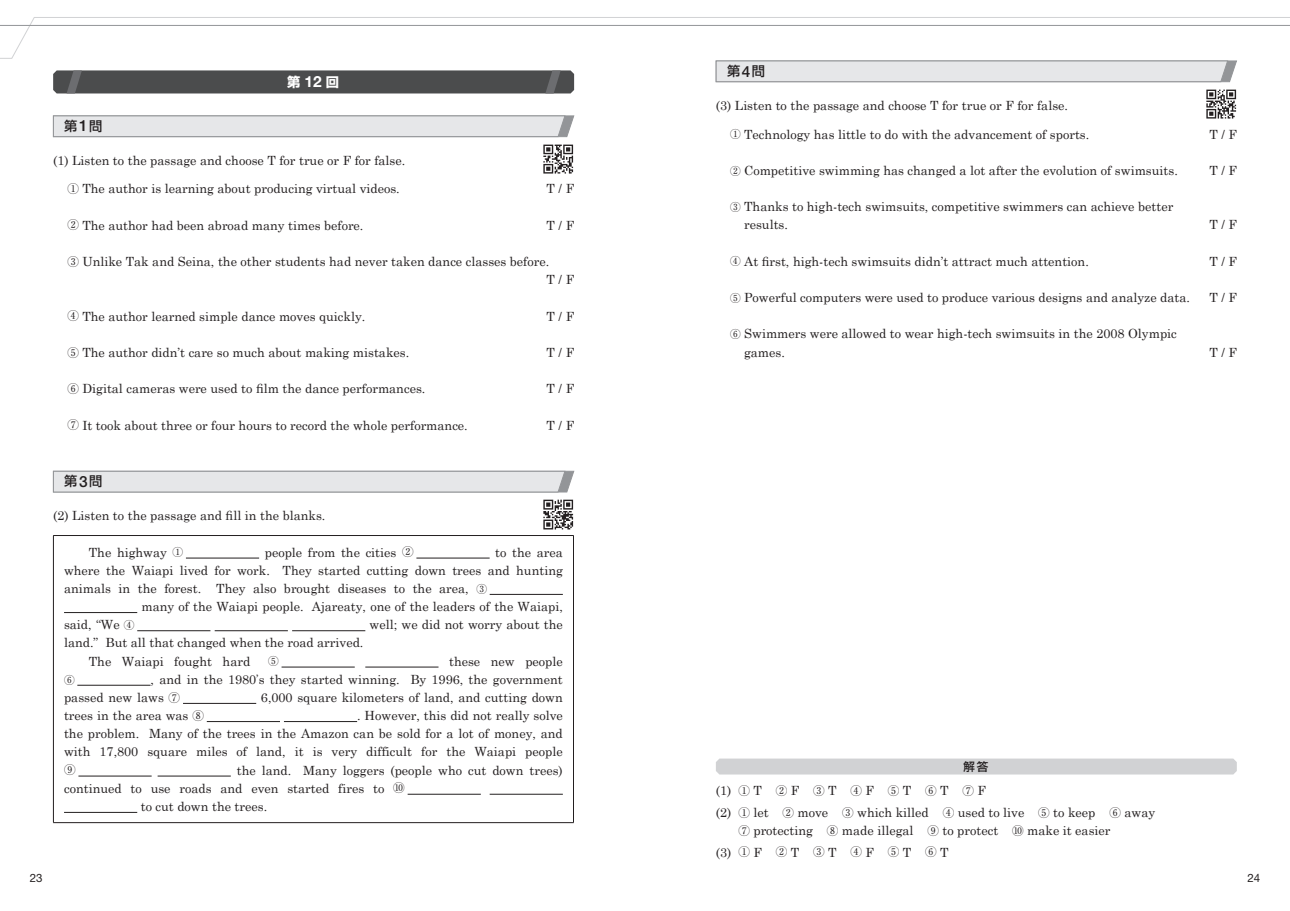
<style>
.page{position:relative;width:1290px;height:911px;background:#fff}
.page>*{position:absolute;margin:0;border:0;box-sizing:border-box;transform-origin:0 0}
.t1{font:500 13.25px "Shin Go Pro";color:#231f20}
.t2{font:700 13.25px "Shin Go Pro";color:#fff}
.t3{font:12.62px/18.1px "Century Schoolbook";color:#231f20}
.t4{font:11.5px "Ryumin Pro";color:#231f20}
.t5{font:11.5px "Helvetica Neue LT Std";color:#231f20}
.t6{font:500 11.5px "Shin Go Pro";color:#231f20}
.t7{font:10.62px "Ryumin Pro";color:#231f20}
.s1{font-family:"Helvetica Neue LT Std";font-size:15.38px}
.s2{font-family:"Ryumin Pro";font-size:11.5px}
.s3{font-family:"Ryumin Pro";font-size:10.62px}
.s4{font-size:11.5px}
.s5{font-family:"Century Schoolbook";font-size:12.62px}
</style>
<div class="page">
<svg style="left:53px;top:70px;width:521px;height:23px;background:#4f5051"></svg>
<svg style="left:53px;top:115px;width:521px;height:22px;background:#dcdddf"></svg>
<img style="left:543px;top:144px;width:31px;height:30px">
<svg style="left:53px;top:471px;width:521px;height:21px;background:#dfe0e2"></svg>
<img style="left:543px;top:499px;width:31px;height:31px">
<hr style="left:53px;top:535px;width:521px;height:1px;background:#231f20">
<hr style="left:53px;top:536px;width:1px;height:286px;background:#231f20">
<hr style="left:573px;top:536px;width:1px;height:286px;background:#231f20">
<hr style="left:53px;top:822px;width:521px;height:1px;background:#231f20">
<hr style="left:186px;top:558px;width:73px;height:1px;background:#231f20">
<hr style="left:416px;top:558px;width:74px;height:1px;background:#231f20">
<hr style="left:490px;top:594px;width:73px;height:1px;background:#231f20">
<hr style="left:64px;top:612px;width:73px;height:1px;background:#231f20">
<hr style="left:137px;top:630px;width:73px;height:1px;background:#231f20">
<hr style="left:215px;top:630px;width:73px;height:1px;background:#231f20">
<hr style="left:292px;top:630px;width:73px;height:1px;background:#231f20">
<hr style="left:282px;top:667px;width:73px;height:1px;background:#231f20">
<hr style="left:365px;top:667px;width:73px;height:1px;background:#231f20">
<hr style="left:77px;top:685px;width:74px;height:1px;background:#231f20">
<hr style="left:183px;top:703px;width:73px;height:1px;background:#231f20">
<hr style="left:207px;top:721px;width:73px;height:1px;background:#231f20">
<hr style="left:284px;top:721px;width:73px;height:1px;background:#231f20">
<hr style="left:78px;top:775px;width:74px;height:1px;background:#231f20">
<hr style="left:158px;top:775px;width:73px;height:1px;background:#231f20">
<hr style="left:408px;top:794px;width:73px;height:1px;background:#231f20">
<hr style="left:490px;top:794px;width:73px;height:1px;background:#231f20">
<hr style="left:64px;top:812px;width:73px;height:1px;background:#231f20">
<svg style="left:715px;top:60px;width:522px;height:22px;background:#dcdde0"></svg>
<img style="left:1206px;top:89px;width:31px;height:30px">
<div style="left:716px;top:758px;width:521px;height:16px;background:#d1d2d4"></div>
<svg style="left:0;top:17px;width:645px;height:42px"></svg>
<hr style="left:0;top:25px;width:645px;height:1px;background:#939598">
<hr style="left:645px;top:25px;width:645px;height:1px;background:#939598">
<hr style="left:645px;top:17px;width:645px;height:1px;background:#d1d2d4">
<p class="t2" style="left:287px;top:71px;width:53px">第<span class="s1">12</span>回</p>
<p class="t1" style="left:64px;top:115px;width:40px">第<span class="s1">1</span>問</p>
<p class="t3" style="left:53px;top:151px;width:354px">(1) Listen to the passage and choose T for true or F for false.</p>
<p class="t3" style="left:67px;top:179px;width:334px"><span class="s2">①</span> The author is learning about producing virtual videos.</p>
<p class="t3" style="left:547px;top:179px;width:29px">T / F</p>
<p class="t3" style="left:67px;top:216px;width:298px"><span class="s2">②</span> The author had been abroad many times before.</p>
<p class="t3" style="left:547px;top:216px;width:29px">T / F</p>
<p class="t3" style="left:547px;top:252px;width:29px;text-indent:-479px"><span class="s2">③</span> Unlike Tak and Seina, the other students had never taken dance classes before.<br>T / F</p>
<p class="t3" style="left:67px;top:307px;width:299px"><span class="s2">④</span> The author learned simple dance moves quickly.</p>
<p class="t3" style="left:547px;top:307px;width:29px">T / F</p>
<p class="t3" style="left:67px;top:343px;width:343px"><span class="s2">⑤</span> The author didn’t care so much about making mistakes.</p>
<p class="t3" style="left:547px;top:343px;width:29px">T / F</p>
<p class="t3" style="left:67px;top:379px;width:360px"><span class="s2">⑥</span> Digital cameras were used to film the dance performances.</p>
<p class="t3" style="left:547px;top:379px;width:29px">T / F</p>
<p class="t3" style="left:67px;top:416px;width:402px"><span class="s2">⑦</span> It took about three or four hours to record the whole performance.</p>
<p class="t3" style="left:547px;top:416px;width:29px">T / F</p>
<p class="t1" style="left:64px;top:470px;width:40px">第<span class="s1">3</span>問</p>
<p class="t3" style="left:53px;top:506px;width:274px">(2) Listen to the passage and fill in the blanks.</p>
<p class="t3" style="left:89px;top:542px;width:96px">The highway <span class="s3">①</span></p>
<p class="t3" style="left:265px;top:542px;width:150px">people from the cities <span class="s2">②</span></p>
<p class="t3" style="left:495px;top:542px;width:69px">to the area</p>
<p class="t3" style="left:64px;top:561px;width:500px">where the Waiapi lived for work. They started cutting down trees and hunting</p>
<p class="t3" style="left:64px;top:579px;width:424px">animals in the forest. They also brought diseases to the area, <span class="s3">③</span></p>
<p class="t3" style="left:141px;top:597px;width:423px">many of the Waiapi people. Ajareaty, one of the leaders of the Waiapi,</p>
<p class="t3" style="left:64px;top:615px;width:72px">said, “We <span class="s3">④</span></p>
<p class="t3" style="left:370px;top:615px;width:195px">well; we did not worry about the</p>
<p class="t3" style="left:89px;top:633px;width:276px;text-indent:-25px">land.” But all that changed when the road arrived.<br>The Waiapi fought hard</p>
<p class="t7" style="left:268px;top:653px;width:12px">⑤</p>
<p class="t3" style="left:449px;top:651px;width:115px">these new people</p>
<p class="t7" style="left:64px;top:671px;width:12px">⑥</p>
<p class="t3" style="left:64px;top:670px;width:500px;text-indent:86px">, and in the 1980<span class="s4">’</span>s they started winning. By 1996, the government passed new laws <span class="s2">⑦</span></p>
<p class="t3" style="left:261px;top:688px;width:303px">6,000 square kilometers of land, and cutting down</p>
<p class="t3" style="left:64px;top:706px;width:141px">trees in the area was <span class="s2">⑧</span></p>
<p class="t3" style="left:64px;top:706px;width:500px;text-align:justify;text-indent:293px">. However, this did not really solve the problem. Many of the trees in the Amazon can be sold for a lot of money, and with 17,800 square miles of land, it is very difficult for the Waiapi people</p>
<p class="t4" style="left:64px;top:761px;width:13px">⑨</p>
<p class="t3" style="left:237px;top:760px;width:328px">the land. Many loggers (people who cut down trees)</p>
<p class="t3" style="left:64px;top:779px;width:342px">continued to use roads and even started fires to <span class="s2">⑩</span></p>
<p class="t3" style="left:141px;top:797px;width:128px">to cut down the trees.</p>
<p class="t1" style="left:727px;top:60px;width:40px">第<span class="s1">4</span>問</p>
<p class="t3" style="left:716px;top:96px;width:354px">(3) Listen to the passage and choose T for true or F for false.</p>
<p class="t3" style="left:730px;top:125px;width:361px"><span class="s3">①</span> Technology has little to do with the advancement of sports.</p>
<p class="t3" style="left:1209px;top:125px;width:29px">T / F</p>
<p class="t3" style="left:730px;top:161px;width:449px"><span class="s3">②</span> Competitive swimming has changed a lot after the evolution of swimsuits.</p>
<p class="t3" style="left:1209px;top:161px;width:29px">T / F</p>
<p class="t3" style="left:744px;top:197px;width:431px;text-indent:-14px"><span class="s3">③</span> Thanks to high-tech swimsuits, competitive swimmers can achieve better results.</p>
<p class="t3" style="left:1209px;top:215px;width:29px">T / F</p>
<p class="t3" style="left:730px;top:252px;width:360px"><span class="s3">④</span> At first, high-tech swimsuits didn’t attract much attention.</p>
<p class="t3" style="left:1209px;top:252px;width:29px">T / F</p>
<p class="t3" style="left:730px;top:288px;width:461px"><span class="s3">⑤</span> Powerful computers were used to produce various designs and analyze data.</p>
<p class="t3" style="left:1209px;top:288px;width:29px">T / F</p>
<p class="t3" style="left:744px;top:324px;width:434px;text-indent:-14px"><span class="s3">⑥</span> Swimmers were allowed to wear high-tech swimsuits in the 2008 Olympic games.</p>
<p class="t3" style="left:1209px;top:342px;width:29px">T / F</p>
<p class="t6" style="left:963px;top:757px;width:27px">解答</p>
<p class="t4" style="left:716px;top:781px;width:272px"><span class="s5">(1)</span> ① <span class="s5">T</span> 　② <span class="s5">F</span> 　③ <span class="s5">T</span> 　④ <span class="s5">F</span> 　⑤ <span class="s5">T</span> 　⑥ <span class="s5">T</span> 　⑦ <span class="s5">F</span></p>
<p class="t3" style="left:738px;top:803px;width:418px;text-indent:-22px">(2) <span class="s2">①</span> let <span class="s2">　②</span> move <span class="s2">　③</span> which killed <span class="s2">　④</span> used to live <span class="s2">　⑤</span> to keep <span class="s2">　⑥</span> away<br><span class="s2">⑦</span> protecting <span class="s2">　⑧</span> made illegal <span class="s2">　⑨</span> to protect <span class="s2">　⑩</span> make it easier</p>
<p class="t4" style="left:716px;top:843px;width:234px"><span class="s5">(3)</span> ① <span class="s5">F</span> 　② <span class="s5">T</span> 　③ <span class="s5">T</span> 　④ <span class="s5">F</span> 　⑤ <span class="s5">T</span> 　⑥ <span class="s5">T</span></p>
<p class="t5" style="left:30px;top:870px;width:14px">23</p>
<p class="t5" style="left:1247px;top:870px;width:14px">24</p>
</div>
